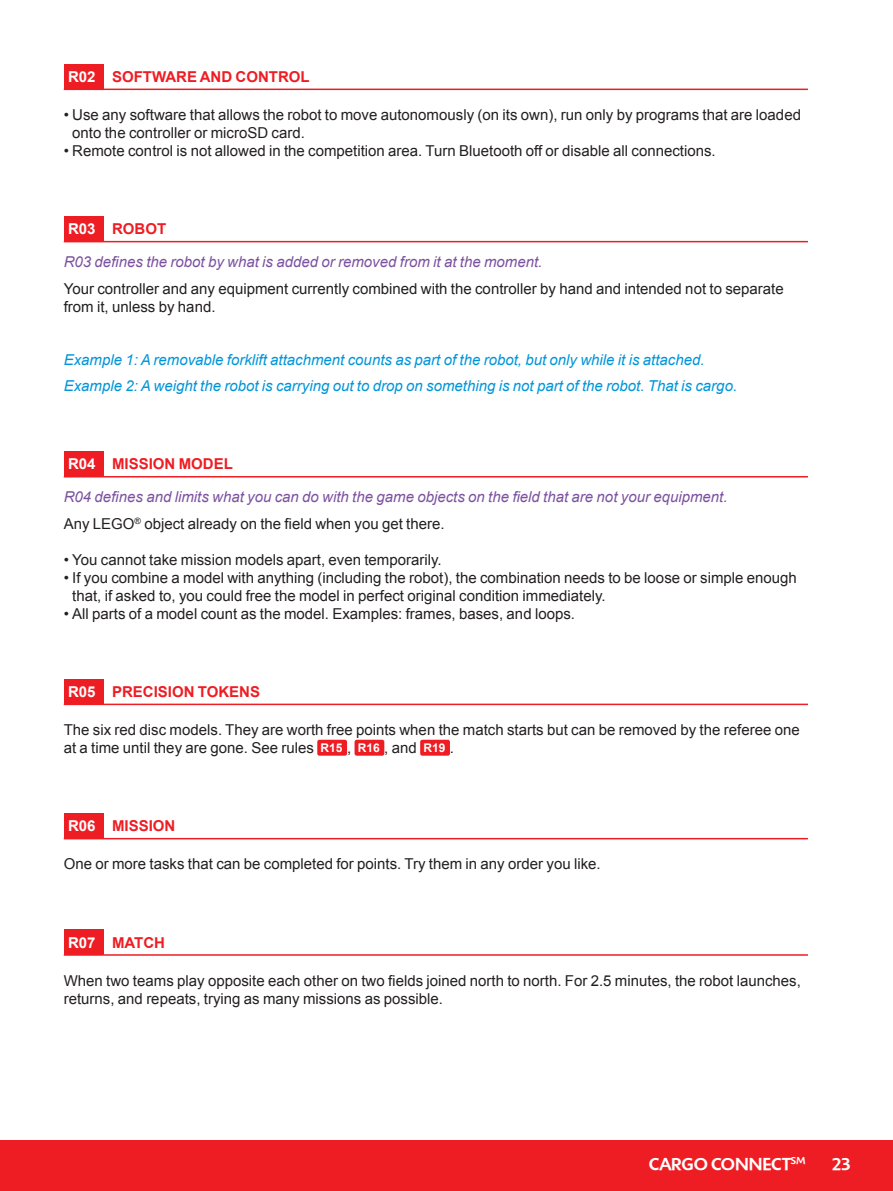
<style>
.page{position:relative;width:893px;height:1191px;background:#fff}
.page>*{position:absolute;margin:0;border:0;box-sizing:border-box;transform-origin:0 0}
.t1{font:500 18px "Shinn RR";color:#fff}
.Basic_Body_10{font:15px/18px "Arial";color:#231f20}
.Requirement_text{font:italic 15px "Arial";color:#0095d9}
.Rule_summarize_text{font:italic 15px "Arial";color:#7c51a1}
.Basic_Body_10-2{font:700 15px "Arial";color:#ee1d23}
.Basic_Body_10-3{font:700 15px "Arial";color:#fff}
.RXX_reference{font:700 12px "Arial";color:#fff}
</style>
<div class="page">
<div style="left:0;top:1140px;width:893px;height:51px;background:#ee1d23"></div>
<div style="left:64px;top:64px;width:39px;height:25px;background:#ee1d23"></div>
<hr style="left:64px;top:89px;width:39px;height:1px;background:#ee1d23">
<hr style="left:103px;top:89px;width:705px;height:1px;background:#ee1d23">
<div style="left:64px;top:216px;width:39px;height:26px;background:#ee1d23"></div>
<hr style="left:103px;top:241px;width:705px;height:1px;background:#ee1d23">
<div style="left:64px;top:451px;width:39px;height:26px;background:#ee1d23"></div>
<hr style="left:103px;top:476px;width:705px;height:1px;background:#ee1d23">
<div style="left:64px;top:679px;width:39px;height:25px;background:#ee1d23"></div>
<hr style="left:64px;top:703px;width:39px;height:2px;background:#ee1d23">
<hr style="left:103px;top:703px;width:705px;height:2px;background:#ee1d23">
<div style="left:317px;top:739px;width:30px;height:16px;background:#ee1d23;border-radius:2px"></div>
<div style="left:355px;top:739px;width:29px;height:16px;background:#ee1d23;border-radius:2px"></div>
<div style="left:420px;top:739px;width:30px;height:16px;background:#ee1d23;border-radius:2px"></div>
<div style="left:64px;top:813px;width:39px;height:25px;background:#ee1d23"></div>
<hr style="left:64px;top:838px;width:39px;height:1px;background:#ee1d23">
<hr style="left:103px;top:838px;width:705px;height:1px;background:#ee1d23">
<div style="left:64px;top:929px;width:39px;height:26px;background:#ee1d23"></div>
<hr style="left:103px;top:954px;width:705px;height:1px;background:#ee1d23">
<p class="Basic_Body_10-3" style="left:68px;top:67px;width:29px">R02</p>
<p class="Basic_Body_10-2" style="left:112px;top:67px;width:199px">SOFTWARE AND CONTROL</p>
<p class="Basic_Body_10" style="left:72px;top:106px;width:730px;text-indent:-9px">• Use any software that allows the robot to move autonomously (on its own), run only by programs that are loaded onto the controller or microSD card.</p>
<p class="Basic_Body_10" style="left:64px;top:142px;width:653px">• Remote control is not allowed in the competition area. Turn Bluetooth off or disable all connections.</p>
<p class="Basic_Body_10-3" style="left:68px;top:219px;width:29px">R03</p>
<p class="Basic_Body_10-2" style="left:112px;top:219px;width:56px">ROBOT</p>
<p class="Rule_summarize_text" style="left:64px;top:252px;width:480px">R03 defines the robot by what is added or removed from it at the moment.</p>
<p class="Basic_Body_10" style="left:64px;top:279px;width:721px">Your controller and any equipment currently combined with the controller by hand and intended not to separate from it, unless by hand.</p>
<p class="Requirement_text" style="left:64px;top:350px;width:642px">Example 1: A removable forklift attachment counts as part of the robot, but only while it is attached.</p>
<p class="Requirement_text" style="left:64px;top:376px;width:675px">Example 2: A weight the robot is carrying out to drop on something is not part of the robot. That is cargo.</p>
<p class="Basic_Body_10-3" style="left:68px;top:454px;width:29px">R04</p>
<p class="Basic_Body_10-2" style="left:112px;top:454px;width:122px">MISSION MODEL</p>
<p class="Rule_summarize_text" style="left:64px;top:487px;width:665px">R04 defines and limits what you can do with the game objects on the field that are not your equipment.</p>
<p class="Basic_Body_10" style="left:64px;top:514px;width:382px">Any LEGO<sup>®</sup> object already on the field when you get there.</p>
<p class="Basic_Body_10" style="left:64px;top:550px;width:379px">• You cannot take mission models apart, even temporarily.</p>
<p class="Basic_Body_10" style="left:72px;top:568px;width:726px;text-indent:-9px">• If you combine a model with anything (including the robot), the combination needs to be loose or simple enough that, if asked to, you could free the model in perfect original condition immediately.</p>
<p class="Basic_Body_10" style="left:64px;top:604px;width:513px">• All parts of a model count as the model. Examples: frames, bases, and loops.</p>
<p class="Basic_Body_10-3" style="left:68px;top:682px;width:29px">R05</p>
<p class="Basic_Body_10-2" style="left:112px;top:682px;width:150px">PRECISION TOKENS</p>
<p class="Basic_Body_10" style="left:64px;top:721px;width:737px">The six red disc models. They are worth free points when the match starts but can be removed by the referee one at a time until they are gone. See rules</p>
<p class="RXX_reference" style="left:358px;top:740px;width:24px">R16</p>
<p class="Basic_Body_10" style="left:384px;top:739px;width:34px">, and</p>
<p class="RXX_reference" style="left:423px;top:740px;width:24px">R19</p>
<p class="RXX_reference" style="left:321px;top:740px;width:24px">R15</p>
<p class="Basic_Body_10" style="left:347px;top:739px;width:6px">,</p>
<p class="Basic_Body_10" style="left:450px;top:739px;width:6px">.</p>
<p class="Basic_Body_10-3" style="left:68px;top:816px;width:29px">R06</p>
<p class="Basic_Body_10-2" style="left:112px;top:816px;width:65px">MISSION</p>
<p class="Basic_Body_10" style="left:64px;top:855px;width:538px">One or more tasks that can be completed for points. Try them in any order you like.</p>
<p class="Basic_Body_10-3" style="left:68px;top:932px;width:29px">R07</p>
<p class="Basic_Body_10-2" style="left:112px;top:932px;width:55px">MATCH</p>
<p class="Basic_Body_10" style="left:64px;top:971px;width:739px">When two teams play opposite each other on two fields joined north to north. For 2.5 minutes, the robot launches, returns, and repeats, trying as many missions as possible.</p>
<p class="t1" style="left:649px;top:1152px;width:158px">CARGO CONNECT<sup>SM</sup></p>
<p class="t1" style="left:832px;top:1152px;width:20px">23</p>
</div>
